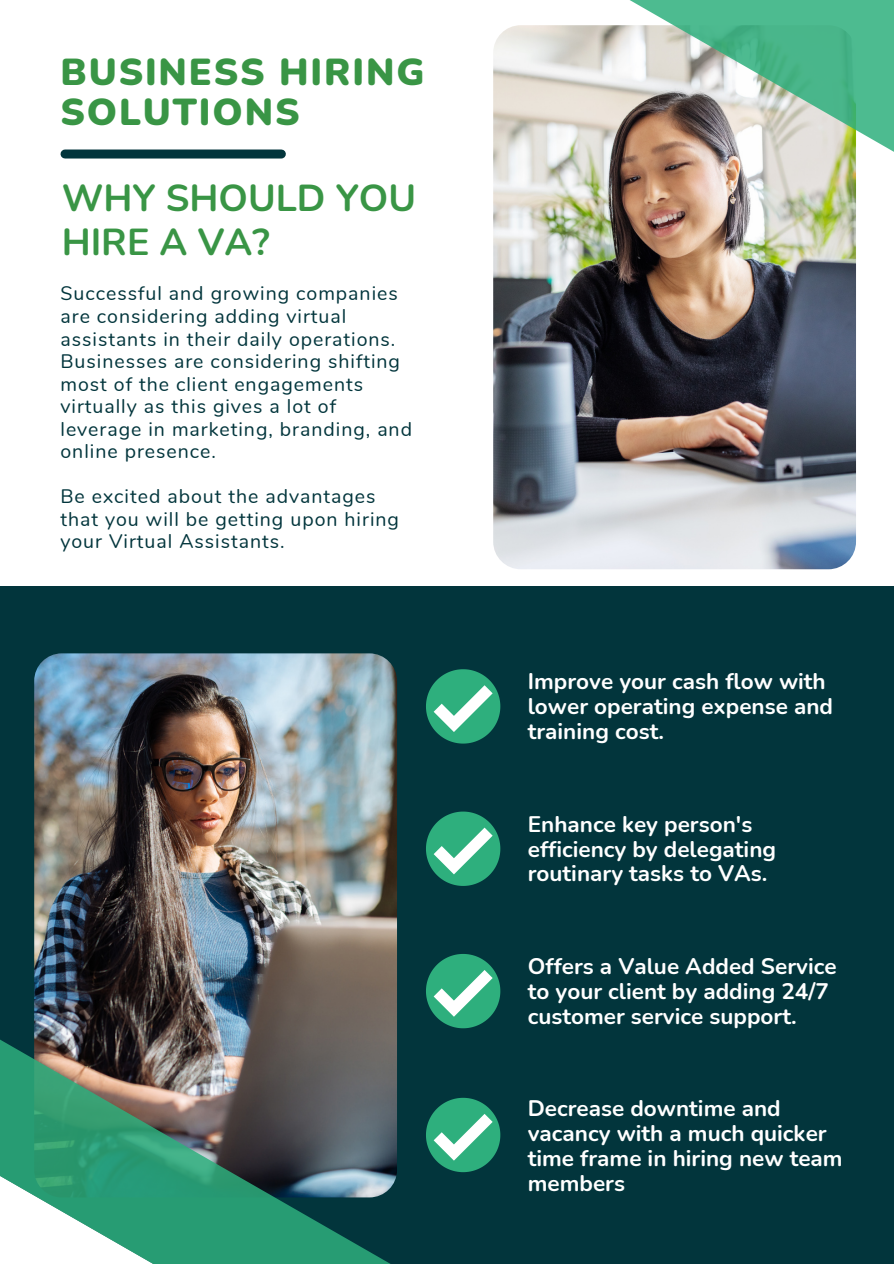
<style>
.page{position:relative;width:894px;height:1264px;background:#fff}
.page>*{position:absolute;margin:0;border:0;box-sizing:border-box;transform-origin:0 0}
.t1{font:900 37.5px "Nunito";letter-spacing:.05em;color:#399545}
.t2{font:700 37.5px/44px "Nunito";color:#399545}
.t3{font:700 22.5px/24.8px "Nunito";color:#fff}
.t4{font:19.5px/22.5px "Nunito";letter-spacing:.05em;color:#02353c}
</style>
<div class="page">
<img style="left:493px;top:25px;width:362px;height:544px;border-radius:28px">
<div style="left:0;top:586px;width:893px;height:677px;background:#02353c"></div>
<img style="left:34px;top:653px;width:363px;height:544px;border-radius:28px">
<img style="left:0;top:798px;width:501px;height:465px">
<svg style="left:597px;top:0;width:296px;height:178px;background:#9abda7"></svg>
<svg style="left:426px;top:669px;width:74px;height:74px"></svg>
<svg style="left:426px;top:811px;width:74px;height:75px"></svg>
<svg style="left:426px;top:953px;width:74px;height:75px"></svg>
<svg style="left:426px;top:1097px;width:74px;height:75px"></svg>
<div style="left:65px;top:149px;width:216px;height:9px;background:#02353c"></div>
<p class="t1" style="left:60px;top:47px;width:365px">BUSINESS HIRING</p>
<p class="t1" style="left:60px;top:87px;width:240px">SOLUTIONS</p>
<p class="t2" style="left:62px;top:177px;width:356px">WHY SHOULD YOU<br>HIRE A VA?</p>
<p class="t4" style="left:60px;top:283px;width:353px">Successful and growing companies are considering adding virtual assistants in their daily operations.<br>Businesses are considering shifting most of the client engagements virtually as this gives a lot of leverage in marketing, branding, and online presence.</p>
<p class="t4" style="left:60px;top:485px;width:340px">Be excited about the advantages that you will be getting upon hiring your Virtual Assistants.</p>
<p class="t3" style="left:527px;top:669px;width:307px">Improve your cash flow with lower operating expense and training cost.</p>
<p class="t3" style="left:527px;top:812px;width:250px">Enhance key person's efficiency by delegating routinary tasks to VAs.</p>
<p class="t3" style="left:527px;top:954px;width:310px">Offers a Value Added Service</p>
<p class="t3" style="left:527px;top:979px;width:302px">to your client by adding 24/7 customer service support.</p>
<p class="t3" style="left:527px;top:1096px;width:316px">Decrease downtime and vacancy with a much quicker time frame in hiring new team members</p>
</div>
